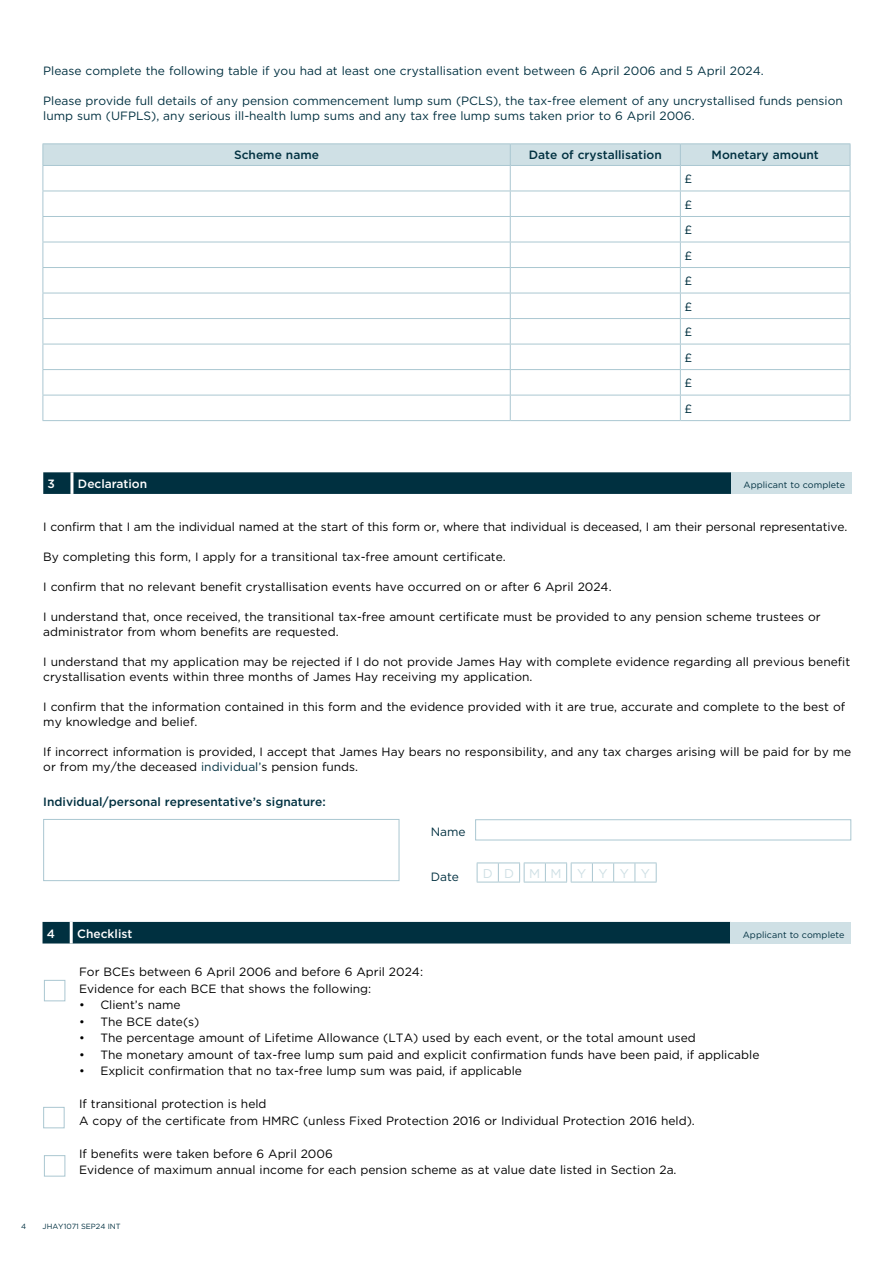
<style>
.page{position:relative;width:893px;height:1263px;background:#fff}
.page>*{position:absolute;margin:0;border:0;box-sizing:border-box;transform-origin:0 0}
.t1{font:12.75px "Gotham";letter-spacing:.95em;color:#cfe0e5}
.t2{font:12px/15px "Gotham";color:#000}
.t3{font:12px/25.5px "Gotham";color:#003040}
.t4{font:500 12px "Gotham";color:#003040}
.t5{font:500 12px "Gotham";color:#fff}
.t6{font:9px "Gotham";letter-spacing:.01em;color:#003040}
.t7{font:7.5px "Gotham";color:#003040}
.s1{color:#003040}
</style>
<div class="page">
<svg style="left:477px;top:862px;width:180px;height:21px"></svg>
<div style="left:43px;top:819px;width:356px;height:62px;background:#fff;border:1px solid #aac7d1"></div>
<div style="left:475px;top:819px;width:376px;height:21px;background:#fff;border:1px solid #aac7d1"></div>
<svg style="left:43px;top:472px;width:688px;height:22px;background:#043343"></svg>
<div style="left:731px;top:472px;width:120px;height:22px;background:#cfe0e5"></div>
<hr style="left:70px;top:472px;width:3px;height:22px;background:#fff">
<div style="left:43px;top:922px;width:687px;height:21px;background:#003040"></div>
<div style="left:730px;top:922px;width:120px;height:21px;background:#cfe0e5"></div>
<hr style="left:70px;top:922px;width:3px;height:21px;background:#fff">
<div style="left:44px;top:980px;width:21px;height:21px;background:#fff;border:1px solid #aac7d1"></div>
<div style="left:43px;top:1107px;width:22px;height:21px;background:#fff;border:1px solid #aac7d1"></div>
<div style="left:44px;top:1155px;width:21px;height:21px;background:#fff;border:1px solid #aac7d1"></div>
<hr style="left:43px;top:143px;width:467px;height:1px;background:#aac7d1">
<hr style="left:510px;top:143px;width:170px;height:1px;background:#aac7d1">
<hr style="left:680px;top:143px;width:170px;height:1px;background:#aac7d1">
<svg style="left:43px;top:144px;width:808px;height:276px"></svg>
<hr style="left:680px;top:420px;width:170px;height:1px;background:#aac7d1">
<hr style="left:43px;top:420px;width:467px;height:1px;background:#aac7d1">
<hr style="left:510px;top:420px;width:170px;height:1px;background:#aac7d1">
<p class="t3" style="left:43px;top:58px;width:722px">Please complete the following table if you had at least one crystallisation event between 6 April 2006 and 5 April 2024.</p>
<p class="t3" style="left:43px;top:93px;width:801px;line-height:15px">Please provide full details of any pension commencement lump sum (PCLS), the tax-free element of any uncrystallised funds pension lump sum (UFPLS), any serious ill-health lump sums and any tax free lump sums taken prior to 6 April 2006.</p>
<p class="t4" style="left:234px;top:147px;width:86px">Scheme name</p>
<p class="t4" style="left:529px;top:147px;width:134px">Date of crystallisation</p>
<p class="t4" style="left:712px;top:147px;width:109px">Monetary amount</p>
<p class="t3" style="left:685px;top:166px;width:9px;text-align:justify">£ £ £ £ £ £ £ £ £ £</p>
<p class="t5" style="left:48px;top:476px;width:9px">3</p>
<p class="t5" style="left:78px;top:476px;width:71px">Declaration</p>
<p class="t6" style="left:743px;top:479px;width:103px">Applicant to complete</p>
<p class="t2" style="left:43px;top:519px;width:805px">I confirm that I am the individual named at the start of this form or, where that individual is deceased, I am their personal representative.</p>
<p class="t2" style="left:43px;top:549px;width:464px">By completing this form, I apply for a transitional tax-free amount certificate.</p>
<p class="t2" style="left:43px;top:579px;width:570px">I confirm that no relevant benefit crystallisation events have occurred on or after 6 April 2024.</p>
<p class="t2" style="left:43px;top:609px;width:779px">I understand that, once received, the transitional tax-free amount certificate must be provided to any pension scheme trustees or administrator from whom benefits are requested.</p>
<p class="t2" style="left:43px;top:654px;width:808px">I understand that my application may be rejected if I do not provide James Hay with complete evidence regarding all previous benefit crystallisation events within three months of James Hay receiving my application.</p>
<p class="t2" style="left:43px;top:699px;width:803px">I confirm that the information contained in this form and the evidence provided with it are true, accurate and complete to the best of my knowledge and belief.</p>
<p class="t2" style="left:43px;top:744px;width:809px">If incorrect information is provided, I accept that James Hay bears no responsibility, and any tax charges arising will be paid for by me or from my/the deceased <span class="s1">individual’</span>s pension funds.</p>
<p class="t4" style="left:43px;top:793px;width:284px">Individual/personal representative’s signature:</p>
<p class="t3" style="left:431px;top:819px;width:36px">Name</p>
<p class="t3" style="left:431px;top:864px;width:30px">Date</p>
<p class="t1" style="left:483px;top:865px;width:169px">DD MM YYYY</p>
<p class="t5" style="left:47px;top:925px;width:10px">4</p>
<p class="t5" style="left:77px;top:925px;width:57px">Checklist</p>
<p class="t6" style="left:743px;top:928px;width:103px">Applicant to complete</p>
<p class="t2" style="left:79px;top:963px;width:345px;line-height:16.5px">For BCEs between 6 April 2006 and before 6 April 2024:<br>Evidence for each BCE that shows the following:</p>
<p class="t2" style="left:79px;top:997px;width:103px">• Client’s name</p>
<p class="t2" style="left:79px;top:1014px;width:122px">• The BCE date(s)</p>
<p class="t2" style="left:79px;top:1030px;width:618px">• The percentage amount of Lifetime Allowance (LTA) used by each event, or the total amount used</p>
<p class="t2" style="left:79px;top:1047px;width:682px">• The monetary amount of tax-free lump sum paid and explicit confirmation funds have been paid, if applicable</p>
<p class="t2" style="left:79px;top:1063px;width:444px">• Explicit confirmation that no tax-free lump sum was paid, if applicable</p>
<p class="t2" style="left:79px;top:1095px;width:617px;line-height:16.5px">If transitional protection is held<br>A copy of the certificate from HMRC (unless Fixed Protection 2016 or Individual Protection 2016 held).</p>
<p class="t2" style="left:79px;top:1145px;width:599px;line-height:16.5px">If benefits were taken before 6 April 2006<br>Evidence of maximum annual income for each pension scheme as at value date listed in Section 2a.</p>
<p class="t7" style="left:21px;top:1221px;width:7px">4</p>
<p class="t7" style="left:43px;top:1221px;width:80px">JHAY1071 SEP24 INT</p>
</div>
